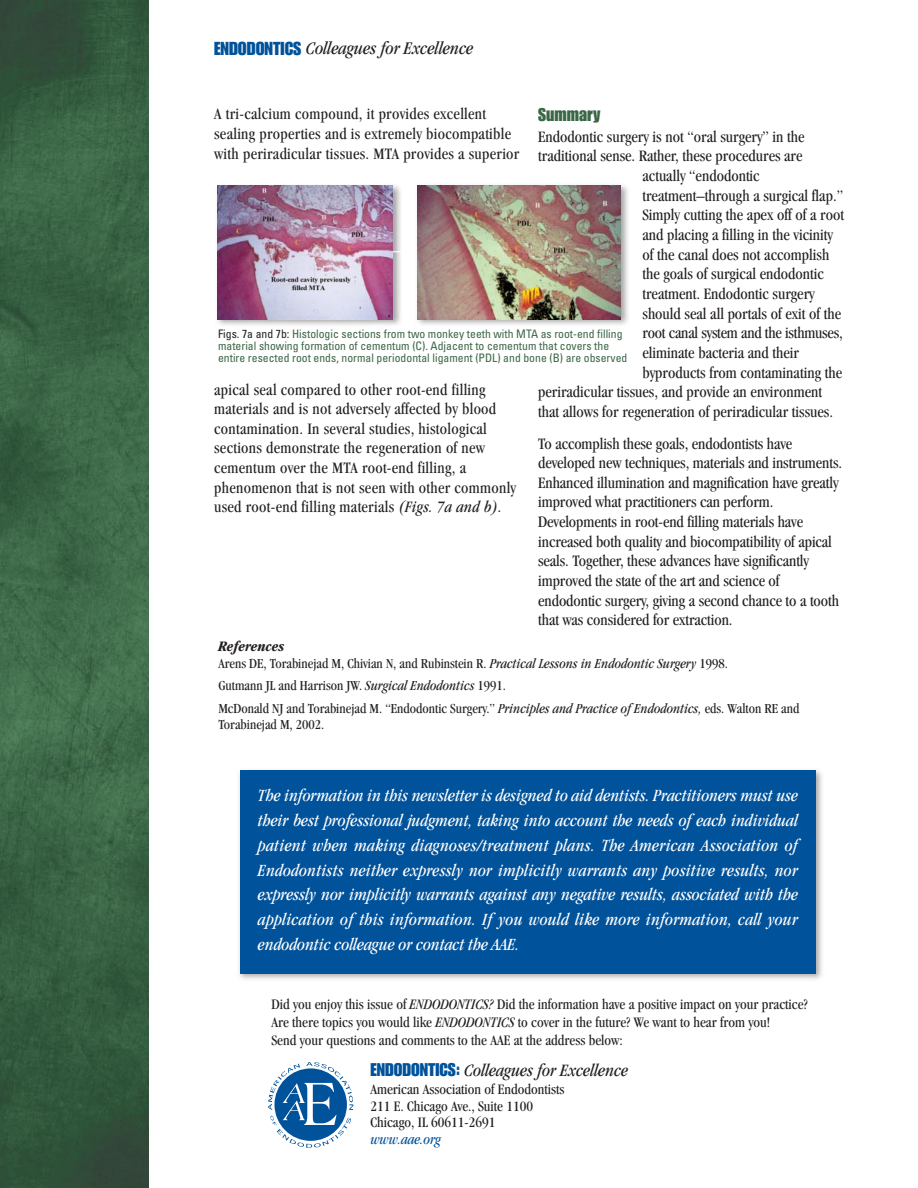
<style>
.page{position:relative;width:918px;height:1188px;background:#fff}
.page>*{position:absolute;margin:0;border:0;box-sizing:border-box;transform-origin:0 0}
.t1{font:italic condensed 18.45px "Garamond";color:#231f1f}
.t2{font:italic condensed 18px "Garamond";color:#231f1f}
.t3{font:18px "Impact";color:#3b6746}
.t4{font:italic condensed 17.7px/24.8px "Garamond";color:#fff;text-align:justify}
.t5{font:condensed 16.5px/19.6px "Garamond";color:#231f1f}
.t6{font:condensed 16.5px/19.6px "Garamond";letter-spacing:.02em;color:#231f1f}
.t7{font:condensed 15px/18.1px "Garamond";color:#231f1f}
.t8{font:italic condensed 15px "Garamond";color:#00529b}
.t9{font:italic 700 condensed 15px "Garamond";color:#231f1f}
.t10{font:condensed 14.25px/22.5px "Garamond";color:#231f1f}
.t11{font:condensed 11.7px/12.1px "Univers";color:#3b6746}
.s1{font-family:"Impact";font-style:normal;font-stretch:normal;color:#00529b}
.s2{color:#231f1f}
.s3{font-style:italic}
.s4{font-family:"Impact";font-style:normal;font-stretch:normal;font-size:23.4px;color:#00529b}
</style>
<div class="page">
<img style="left:217px;top:185px;width:184px;height:140px">
<hr style="left:203px;top:251px;width:128px;height:1px;background:#fff">
<hr style="left:366px;top:251px;width:75px;height:1px;background:#fff">
<img style="left:0;top:0;width:149px;height:1188px">
<img style="left:218px;top:186px;width:174px;height:133px">
<img style="left:417px;top:185px;width:211px;height:140px">
<img style="left:418px;top:186px;width:202px;height:133px">
<img style="left:239px;top:770px;width:583px;height:209px">
<div style="left:240px;top:771px;width:576px;height:203px;background:#00529b"></div>
<svg style="left:268px;top:1062px;width:85px;height:86px"></svg>
<p class="t1" style="left:214px;top:41px;width:261px"><span class="s1">ENDODONTICS</span> Colleagues for Excellence</p>
<p class="t3" style="left:538px;top:108px;width:64px">Summary</p>
<p class="t5" style="left:538px;top:128px;width:268px">Endodontic surgery is not “oral surgery” in the</p>
<p class="t5" style="left:538px;top:148px;width:266px">traditional sense. Rather, these procedures are</p>
<p class="t5" style="left:643px;top:167px;width:119px">actually “endodontic</p>
<p class="t5" style="left:643px;top:187px;width:202px">treatment–through a surgical flap.”</p>
<p class="t5" style="left:643px;top:207px;width:203px">Simply cutting the apex off of a root</p>
<p class="t5" style="left:643px;top:226px;width:192px">and placing a filling in the vicinity</p>
<p class="t5" style="left:643px;top:246px;width:188px">of the canal does not accomplish</p>
<p class="t5" style="left:643px;top:266px;width:183px">the goals of surgical endodontic</p>
<p class="t5" style="left:643px;top:285px;width:174px">treatment. Endodontic surgery</p>
<p class="t5" style="left:643px;top:305px;width:200px">should seal all portals of exit of the</p>
<p class="t5" style="left:643px;top:325px;width:202px">root canal system and the isthmuses,</p>
<p class="t5" style="left:643px;top:344px;width:158px">eliminate bacteria and their</p>
<p class="t5" style="left:643px;top:364px;width:201px">byproducts from contaminating the</p>
<p class="t5" style="left:538px;top:383px;width:285px">periradicular tissues, and provide an environment</p>
<p class="t5" style="left:538px;top:403px;width:296px">that allows for regeneration of periradicular tissues.</p>
<p class="t5" style="left:538px;top:435px;width:305px">To accomplish these goals, endodontists have developed new techniques, materials and instruments.<br>Enhanced illumination and magnification have greatly improved what practitioners can perform.<br>Developments in root-end filling materials have increased both quality and biocompatibility of apical seals. Together, these advances have significantly improved the state of the art and science of endodontic surgery, giving a second chance to a tooth that was considered for extraction.</p>
<p class="t6" style="left:214px;top:106px;width:307px">A tri-calcium compound, it provides excellent sealing properties and is extremely biocompatible with periradicular tissues. MTA provides a superior</p>
<p class="t11" style="left:218px;top:329px;width:411px"><span class="s2">Figs. 7a and 7b:</span> Histologic sections from two monkey teeth with MTA as root-end filling material showing formation of cementum (C). Adjacent to cementum that covers the entire resected root ends, normal periodontal ligament (PDL) and bone (B) are observed</p>
<p class="t6" style="left:214px;top:381px;width:303px">apical seal compared to other root-end filling materials and is not adversely affected by blood contamination. In several studies, histological sections demonstrate the regeneration of new cementum over the MTA root-end filling, a phenomenon that is not seen with other commonly used root-end filling materials <span class="s3">(Figs. 7a and b).</span></p>
<p class="t9" style="left:218px;top:641px;width:67px">References</p>
<p class="t10" style="left:218px;top:653px;width:582px">Arens DE, Torabinejad M, Chivian N, and Rubinstein R. <span class="s3">Practical Lessons in Endodontic Surgery</span> 1998.<br>Gutmann JL and Harrison JW. <span class="s3">Surgical Endodontics</span> 1991.<br>McDonald NJ and Torabinejad M. “Endodontic Surgery.” <span class="s3">Principles and Practice of Endodontics,</span> eds. Walton RE and</p>
<p class="t10" style="left:218px;top:715px;width:107px">Torabinejad M, 2002.</p>
<p class="t4" style="left:258px;top:785px;width:542px">The information in this newsletter is designed to aid dentists. Practitioners must use their best professional judgment, taking into account the needs of each individual patient when making diagnoses/treatment plans. The American Association of Endodontists neither expressly nor implicitly warrants any positive results, nor expressly nor implicitly warrants against any negative results, associated with the application of this information. If you would like more information, call your endodontic colleague or contact the AAE.</p>
<p class="t7" style="left:271px;top:996px;width:538px">Did you enjoy this issue of <span class="s3">ENDODONTICS?</span> Did the information have a positive impact on your practice?<br>Are there topics you would like <span class="s3">ENDODONTICS</span> to cover in the future? We want to hear from you!<br>Send your questions and comments to the AAE at the address below:</p>
<p class="t2" style="left:370px;top:1063px;width:259px"><span class="s1">ENDODONTICS</span><span class="s4">:</span> Colleagues for Excellence</p>
<p class="t7" style="left:370px;top:1083px;width:195px;line-height:16.5px">American Association of Endodontists<br>211 E. Chicago Ave., Suite 1100<br>Chicago, IL 60611-2691</p>
<p class="t8" style="left:370px;top:1133px;width:72px">www.aae.org</p>
</div>
